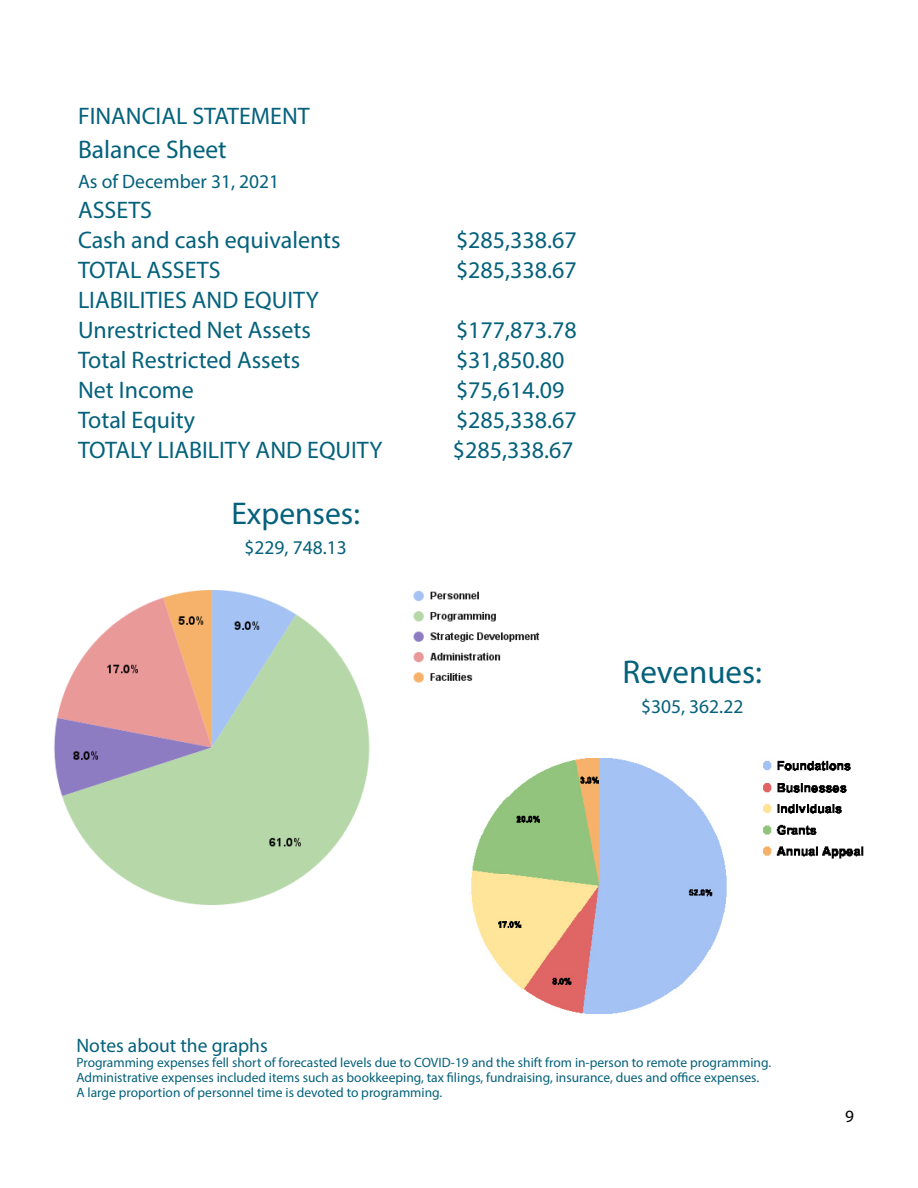
<style>
.page{position:relative;width:918px;height:1188px;background:#fff}
.page>*{position:absolute;margin:0;border:0;box-sizing:border-box;transform-origin:0 0}
.Subheading_Wide_Para{font:33px "Myriad Pro";color:#04617b}
.Subheading_Wide_Para-2{font:31.5px "Myriad Pro";color:#04617b}
.Subheading_Wide_Para-3{font:25.5px "Myriad Pro";color:#04617b}
.Subheading_Wide_Para-4{font:24px "Myriad Pro";color:#04617b}
.Header_4{font:24px "Myriad Pro";color:#04617b}
.Subheading_Wide_Para-5{font:19.5px "Myriad Pro";color:#04617b}
.t1{font:17.25px "Myriad Pro";color:#000}
.Subheading_Wide_Para-6{font:13.5px "Myriad Pro";color:#04617b}
</style>
<div class="page">
<img style="left:54px;top:590px;width:486px;height:315px">
<img style="left:452px;top:759px;width:412px;height:254px">
<p class="Header_4" style="left:78px;top:101px;width:233px">FINANCIAL STATEMENT</p>
<p class="Subheading_Wide_Para-3" style="left:78px;top:134px;width:150px">Balance Sheet</p>
<p class="Subheading_Wide_Para-5" style="left:78px;top:169px;width:203px">As of December 31, 2021</p>
<p class="Subheading_Wide_Para-4" style="left:78px;top:195px;width:76px">ASSETS</p>
<p class="Subheading_Wide_Para-4" style="left:78px;top:225px;width:264px">Cash and cash equivalents</p>
<p class="Subheading_Wide_Para-4" style="left:456px;top:225px;width:122px">$285,338.67</p>
<p class="Subheading_Wide_Para-4" style="left:78px;top:255px;width:144px">TOTAL ASSETS</p>
<p class="Subheading_Wide_Para-4" style="left:456px;top:255px;width:122px">$285,338.67</p>
<p class="Subheading_Wide_Para-4" style="left:78px;top:285px;width:242px">LIABILITIES AND EQUITY</p>
<p class="Subheading_Wide_Para-4" style="left:78px;top:315px;width:234px">Unrestricted Net Assets</p>
<p class="Subheading_Wide_Para-4" style="left:456px;top:315px;width:122px">$177,873.78</p>
<p class="Subheading_Wide_Para-4" style="left:78px;top:345px;width:224px">Total Restricted Assets</p>
<p class="Subheading_Wide_Para-4" style="left:456px;top:345px;width:110px">$31,850.80</p>
<p class="Subheading_Wide_Para-4" style="left:78px;top:375px;width:117px">Net Income</p>
<p class="Subheading_Wide_Para-4" style="left:456px;top:375px;width:110px">$75,614.09</p>
<p class="Subheading_Wide_Para-4" style="left:78px;top:405px;width:119px">Total Equity</p>
<p class="Subheading_Wide_Para-4" style="left:456px;top:405px;width:122px">$285,338.67</p>
<p class="Subheading_Wide_Para-4" style="left:78px;top:435px;width:306px">TOTALY LIABILITY AND EQUITY</p>
<p class="Subheading_Wide_Para-4" style="left:453px;top:435px;width:122px">$285,338.67</p>
<p class="Subheading_Wide_Para-2" style="left:231px;top:494px;width:130px">Expenses:</p>
<p class="Subheading_Wide_Para-5" style="left:245px;top:535px;width:104px">$229, 748.13</p>
<p class="Subheading_Wide_Para" style="left:623px;top:652px;width:141px">Revenues:</p>
<p class="Subheading_Wide_Para-5" style="left:641px;top:695px;width:104px">$305, 362.22</p>
<p class="Subheading_Wide_Para-5" style="left:76px;top:1034px;width:193px">Notes about the graphs</p>
<p class="Subheading_Wide_Para-6" style="left:76px;top:1054px;width:696px">Programming expenses fell short of forecasted levels due to COVID-19 and the shift from in-person to remote programming.</p>
<p class="Subheading_Wide_Para-6" style="left:76px;top:1069px;width:684px">Administrative expenses included items such as bookkeeping, tax filings, fundraising, insurance, dues and office expenses.</p>
<p class="Subheading_Wide_Para-6" style="left:76px;top:1084px;width:367px">A large proportion of personnel time is devoted to programming.</p>
<p class="t1" style="left:845px;top:1105px;width:10px">9</p>
</div>
